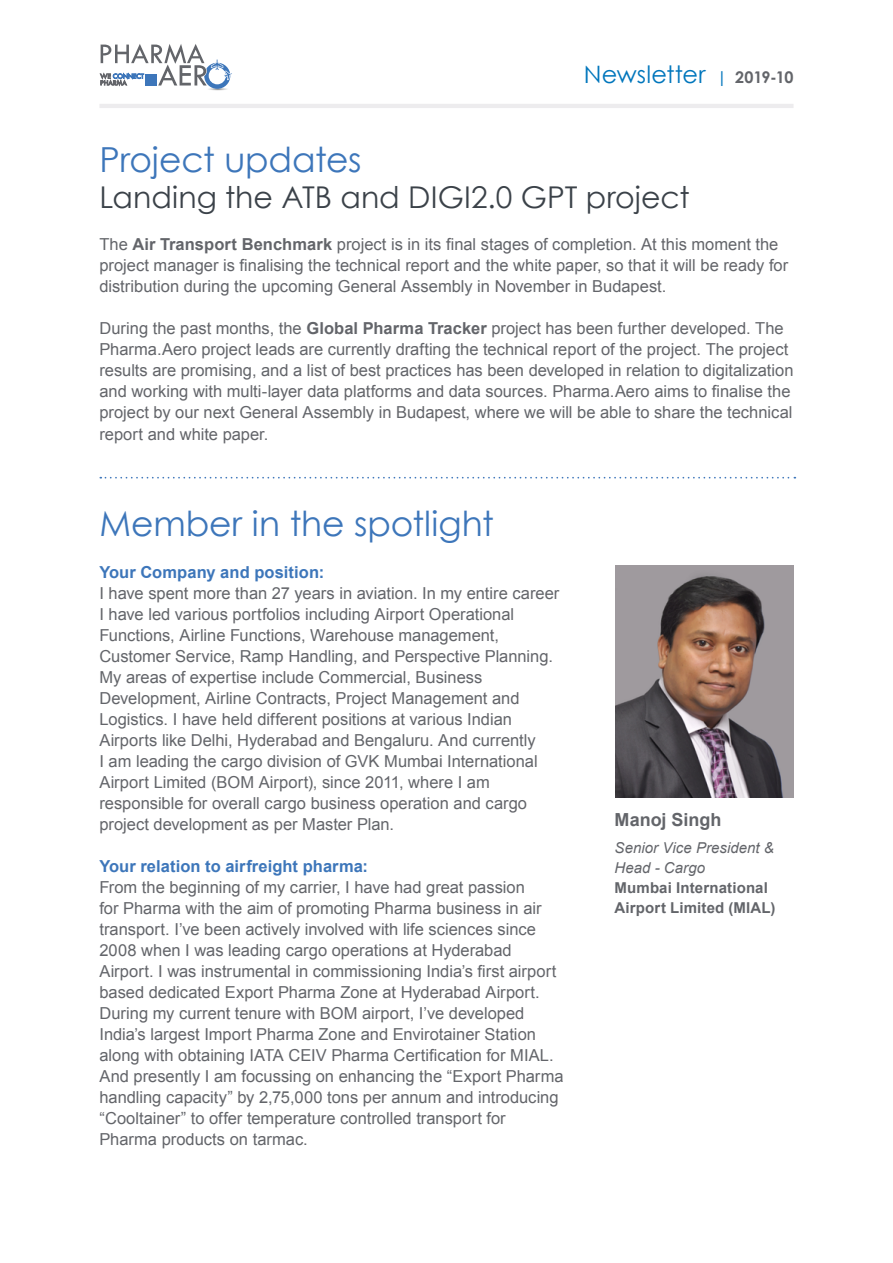
<style>
.page{position:relative;width:893px;height:1263px;background:#fff}
.page>*{position:absolute;margin:0;border:0;box-sizing:border-box;transform-origin:0 0}
.t1{font:34.5px "Century Gothic";letter-spacing:-.005em;color:#3d76ba}
.t2{font:30px "Century Gothic";color:#3b4249}
.t3{font:24px "Century Gothic";letter-spacing:.005em;color:#0076bc}
.t4{font:700 18px "Arial";color:#63656a}
.t5{font:16.5px/21px "Arial";color:#63656a}
.t6{font:700 16.5px "Arial";letter-spacing:.005em;color:#3d76ba}
.t7{font:700 15px/20.1px "Arial";letter-spacing:.01em;color:#63656a}
.t8{font:italic 15px/20.1px "Arial";letter-spacing:.005em;color:#63656a}
.s1{font-weight:700;font-size:16.05px}
.s2{font-weight:700;font-size:16.05px;color:#63656a}
.s3{font-weight:700}
</style>
<div class="page">
<svg style="left:100px;top:44px;width:132px;height:47px"></svg>
<div style="left:145px;top:74px;width:12px;height:11px;background:#3d76ba"></div>
<hr style="left:99px;top:104px;width:694px;height:4px;background:#edecee">
<svg style="left:100px;top:477px;width:695px;height:1px"></svg>
<img style="left:615px;top:566px;width:178px;height:231px">
<h3 class="t3" style="left:584px;top:59px;width:211px">Newsletter <span class="s1">|</span> <span class="s2">2019-10</span></h3>
<h1 class="t1" style="left:99px;top:139px;width:264px">Project updates</h1>
<h2 class="t2" style="left:99px;top:179px;width:592px">Landing the ATB and DIGI2.0 GPT project</h2>
<p class="t5" style="left:99px;top:234px;width:690px">The <span class="s3">Air Transport Benchmark</span> project is in its final stages of completion. At this moment the project manager is finalising the technical report and the white paper, so that it will be ready for distribution during the upcoming General Assembly in November in Budapest.</p>
<p class="t5" style="left:99px;top:318px;width:696px">During the past months, the <span class="s3">Global Pharma Tracker</span> project has been further developed. The Pharma.Aero project leads are currently drafting the technical report of the project. The project results are promising, and a list of best practices has been developed in relation to digitalization and working with multi-layer data platforms and data sources. Pharma.Aero aims to finalise the project by our next General Assembly in Budapest, where we will be able to share the technical report and white paper.</p>
<h1 class="t1" style="left:99px;top:502px;width:396px">Member in the spotlight</h1>
<p class="t6" style="left:99px;top:561px;width:226px">Your Company and position:</p>
<p class="t5" style="left:99px;top:583px;width:461px">I have spent more than 27 years in aviation. In my entire career I have led various portfolios including Airport Operational Functions, Airline Functions, Warehouse management, Customer Service, Ramp Handling, and Perspective Planning.<br>My areas of expertise include Commercial, Business Development, Airline Contracts, Project Management and Logistics. I have held different positions at various Indian Airports like Delhi, Hyderabad and Bengaluru. And currently<br>I am leading the cargo division of GVK Mumbai International Airport Limited (BOM Airport), since 2011, where I am responsible for overall cargo business operation and cargo project development as per Master Plan.</p>
<p class="t6" style="left:99px;top:855px;width:270px">Your relation to airfreight pharma:</p>
<p class="t5" style="left:99px;top:877px;width:466px">From the beginning of my carrier, I have had great passion<br>for Pharma with the aim of promoting Pharma business in air transport. I’ve been actively involved with life sciences since 2008 when I was leading cargo operations at Hyderabad Airport. I was instrumental in commissioning India’s first airport based dedicated Export Pharma Zone at Hyderabad Airport.<br>During my current tenure with BOM airport, I’ve developed India’s largest Import Pharma Zone and Envirotainer Station along with obtaining IATA CEIV Pharma Certification for MIAL.<br>And presently I am focussing on enhancing the “Export Pharma handling capacity” by 2,75,000 tons per annum and introducing “Cooltainer” to offer temperature controlled transport for Pharma products on tarmac.</p>
<p class="t4" style="left:615px;top:808px;width:108px">Manoj Singh</p>
<p class="t8" style="left:615px;top:837px;width:161px">Senior Vice President &amp;<br>Head - Cargo</p>
<p class="t7" style="left:615px;top:878px;width:162px">Mumbai International<br>Airport Limited (MIAL)</p>
</div>
